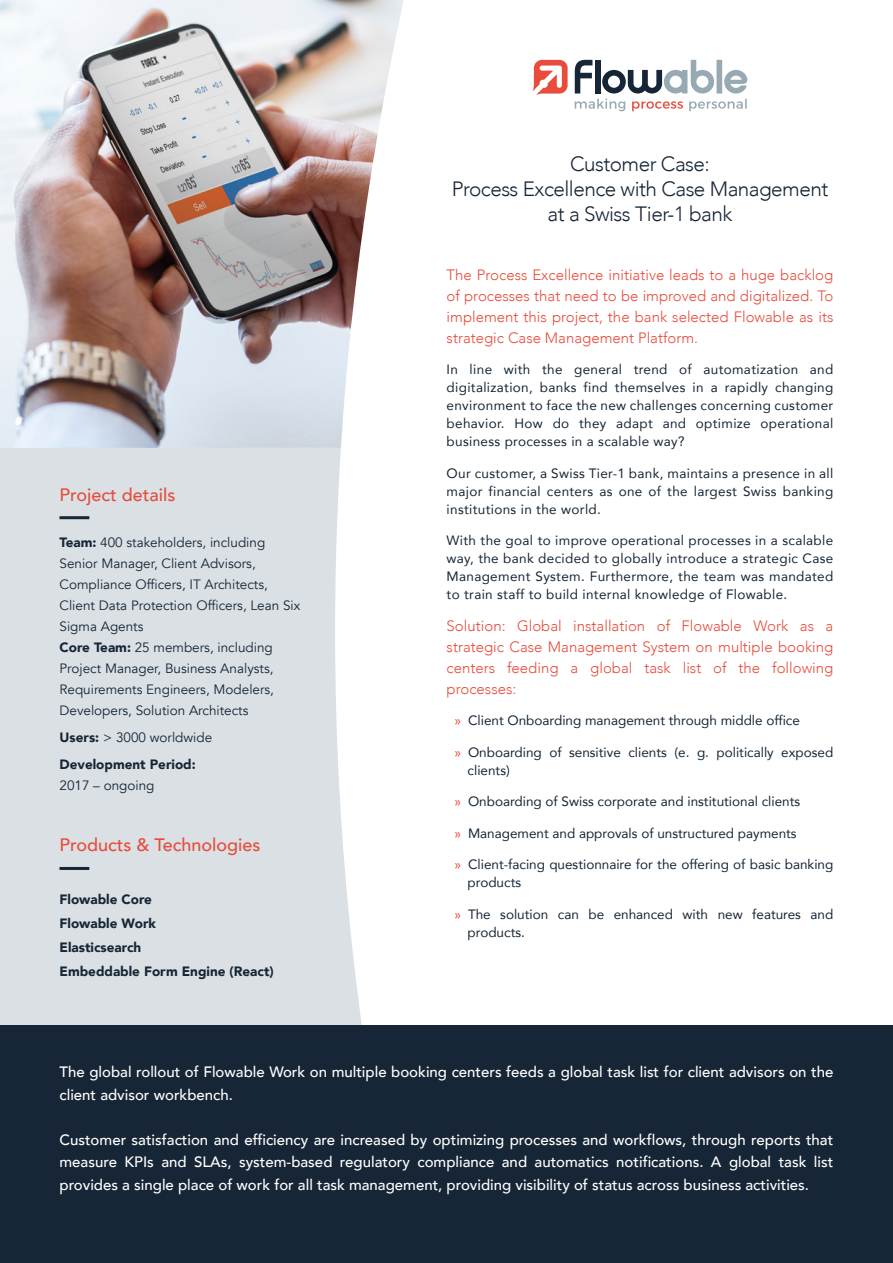
<style>
.page{position:relative;width:893px;height:1263px;background:#fff}
.page>*{position:absolute;margin:0;border:0;box-sizing:border-box;transform-origin:0 0}
.t1{font:300 20.7px/25.2px "Avenir";letter-spacing:-.025em;color:#162636;text-align:center}
.t2{font:500 18px "Avenir";color:#e74c3c}
.t3{font:500 15px/22.5px "Avenir";color:#fff}
.t4{font:300 15px/21px "Avenir";color:#e74c3c;text-align:justify}
.t5{font:13.5px/18px "Avenir";color:#162636;text-align:justify}
.t6{font:13.5px/21px "Avenir";color:#162636}
.t7{font:900 13.5px/24px "Avenir";color:#162636}
.s1{font-weight:900}
.s2{font-weight:400}
.s3{color:#e74c3c}
</style>
<div class="page">
<div style="left:0;top:341px;width:408px;height:922px;background:#dae0e4"></div>
<img style="left:0;top:0;width:335px;height:447px">
<hr style="left:60px;top:516px;width:29px;height:3px;background:#162636">
<hr style="left:60px;top:867px;width:29px;height:3px;background:#162636">
<svg style="left:335px;top:0;width:387px;height:1025px"></svg>
<div style="left:0;top:1025px;width:893px;height:238px;background:#162636"></div>
<svg style="left:575px;top:60px;width:173px;height:51px"></svg>
<svg style="left:532px;top:60px;width:36px;height:35px"></svg>
<h2 class="t2" style="left:60px;top:479px;width:118px">Project details</h2>
<p class="t6" style="left:60px;top:532px;width:242px"><span class="s1">Team:</span> 400 stakeholders, including Senior Manager, Client Advisors, Compliance Officers, IT Architects, Client Data Protection Officers, Lean Six Sigma Agents<br><span class="s1">Core Team:</span> 25 members, including Project Manager, Business Analysts, Requirements Engineers, Modelers, Developers, Solution Architects</p>
<p class="t7" style="left:60px;top:723px;width:154px;line-height:27px">Users: <span class="s2">&gt; 3000 worldwide<br></span>Development Period:</p>
<p class="t6" style="left:60px;top:775px;width:97px">2017 – ongoing</p>
<h2 class="t2" style="left:60px;top:829px;width:203px">Products &amp; Technologies</h2>
<p class="t7" style="left:60px;top:886px;width:216px">Flowable Core<br>Flowable Work<br>Elasticsearch<br>Embeddable Form Engine (React)</p>
<h1 class="t1" style="left:452px;top:151px;width:378px">Customer Case:<br>Process Excellence with Case Management at a Swiss Tier-1 bank</h1>
<p class="t4" style="left:447px;top:264px;width:388px">The Process Excellence initiative leads to a huge backlog of processes that need to be improved and digitalized. To implement this project, the bank selected Flowable as its strategic Case Management Platform.</p>
<p class="t5" style="left:447px;top:360px;width:388px">In line with the general trend of automatization and digitalization, banks find themselves in a rapidly changing environment to face the new challenges concerning customer behavior. How do they adapt and optimize operational business processes in a scalable way?</p>
<p class="t5" style="left:447px;top:464px;width:388px">Our customer, a Swiss Tier-1 bank, maintains a presence in all major financial centers as one of the largest Swiss banking institutions in the world.</p>
<p class="t5" style="left:447px;top:531px;width:388px">With the goal to improve operational processes in a scalable way, the bank decided to globally introduce a strategic Case Management System. Furthermore, the team was mandated to train staff to build internal knowledge of Flowable.</p>
<p class="t4" style="left:447px;top:615px;width:388px">Solution: Global installation of Flowable Work as a strategic Case Management System on multiple booking centers feeding a global task list of the following processes:</p>
<p class="t5" style="left:454px;top:711px;width:347px"><span class="s3">»</span> Client Onboarding management through middle office</p>
<p class="t5" style="left:468px;top:743px;width:367px;text-indent:-13px"><span class="s3">»</span> Onboarding of sensitive clients (e. g. politically exposed clients)</p>
<p class="t5" style="left:454px;top:792px;width:347px"><span class="s3">»</span> Onboarding of Swiss corporate and institutional clients</p>
<p class="t5" style="left:454px;top:824px;width:344px"><span class="s3">»</span> Management and approvals of unstructured payments</p>
<p class="t5" style="left:468px;top:855px;width:367px;text-indent:-13px"><span class="s3">»</span> Client-facing questionnaire for the offering of basic banking products</p>
<p class="t5" style="left:468px;top:905px;width:367px;text-indent:-13px"><span class="s3">»</span> The solution can be enhanced with new features and products.</p>
<p class="t3" style="left:60px;top:1060px;width:775px">The global rollout of Flowable Work on multiple booking centers feeds a global task list for client advisors on the client advisor workbench.</p>
<p class="t3" style="left:60px;top:1127px;width:775px;text-align:justify">Customer satisfaction and efficiency are increased by optimizing processes and workflows, through reports that measure KPIs and SLAs, system-based regulatory compliance and automatics notifications. A global task list provides a single place of work for all task management, providing visibility of status across business activities.</p>
</div>
